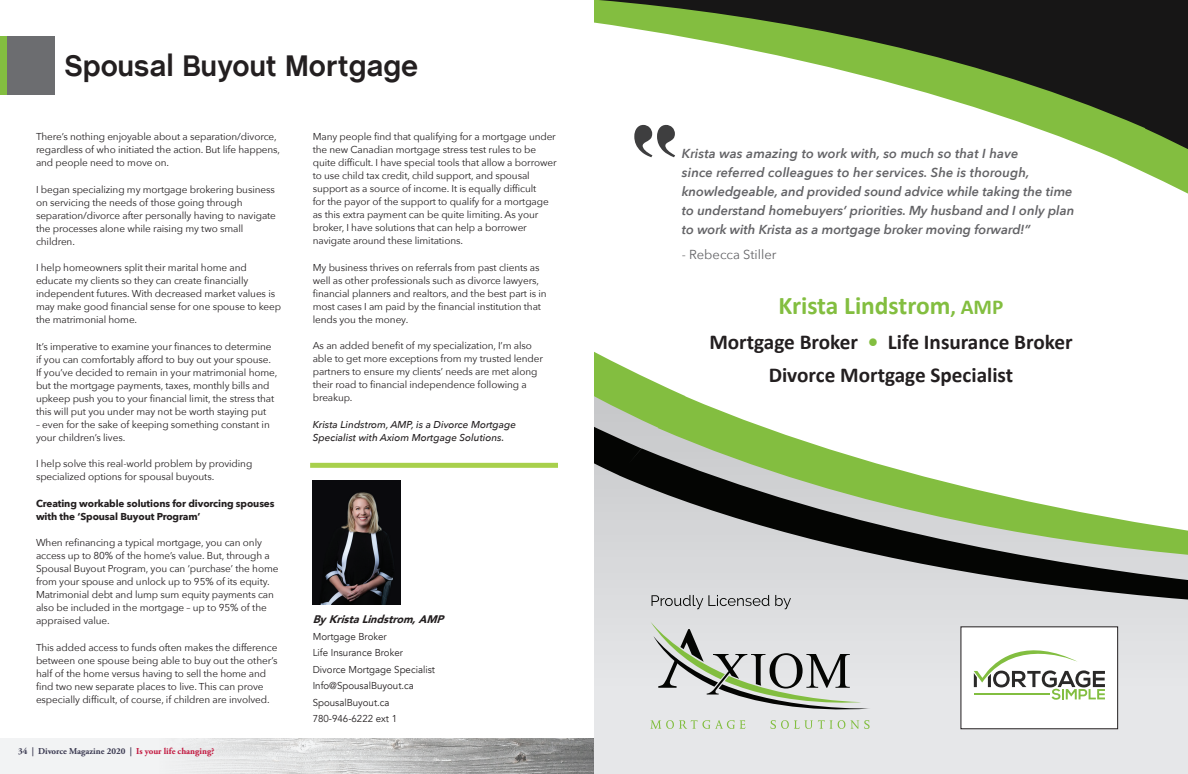
<style>
.page{position:relative;width:1188px;height:774px;background:#fff}
.page>*{position:absolute;margin:0;border:0;box-sizing:border-box;transform-origin:0 0}
.t1{font:700 30px "Chalet";color:#231f20}
.t2{font:700 25.5px "Calibri";color:#83be40}
.t3{font:700 21.2px/32.9px "Calibri";color:#231f20;text-align:center}
.t4{font:italic 600 13px/19px "Avenir Next";color:#636366}
.t5{font:13px "Avenir Next";color:#636366}
.t6{font:italic 900 11px "Avenir";color:#231f20}
.t7{font:10px/13px "Avenir Next";letter-spacing:-.01em;color:#231f20}
.t8{font:10px/16.5px "Avenir";color:#231f20}
.t9{font:italic 500 10px/13px "Avenir Next";color:#231f20}
.t10{font:700 10px/13px "Avenir Next";letter-spacing:-.01em;color:#231f20}
.t11{font:700 9px "Adobe Garamond Pro";color:#3c3b52}
.s1{color:#c2163e}
.s2{font-size:21.2px}
.s3{color:#83be40}
</style>
<div class="page">
<img style="left:0;top:738px;width:594px;height:36px">
<div style="left:594px;top:629px;width:594px;height:145px;background:#e6e7e9"></div>
<svg style="left:594px;top:0;width:594px;height:60px;background:#4b583a"></svg>
<svg style="left:643px;top:60px;width:545px;height:96px"></svg>
<svg style="left:594px;top:156px;width:594px;height:473px"></svg>
<div style="left:0;top:36px;width:54px;height:58px;background:#6c6d70"></div>
<img style="left:313px;top:481px;width:88px;height:123px">
<div style="left:310px;top:463px;width:248px;height:5px;background:#a8d04c"></div>
<div style="left:0;top:36px;width:6px;height:58px;background:#83be40"></div>
<svg style="left:650px;top:621px;width:221px;height:92px;background:#c3c6c2"></svg>
<svg style="left:650px;top:720px;width:96px;height:9px"></svg>
<svg style="left:770px;top:720px;width:100px;height:9px"></svg>
<svg style="left:652px;top:595px;width:117px;height:14px;background:#b6b7b8"></svg>
<svg style="left:775px;top:595px;width:16px;height:14px"></svg>
<div style="left:961px;top:627px;width:157px;height:102px;background:#fff"></div>
<svg style="left:974px;top:650px;width:131px;height:50px"></svg>
<div style="left:961px;top:627px;width:157px;height:102px;border:1px solid #231f20"></div>
<svg style="left:634px;top:125px;width:41px;height:32px"></svg>
<h1 class="t1" style="left:64px;top:48px;width:355px">Spousal Buyout Mortgage</h1>
<p class="t7" style="left:36px;top:130px;width:246px">There’s nothing enjoyable about a separation/divorce, regardless of who initiated the action. But life happens, and people need to move on.</p>
<p class="t7" style="left:36px;top:183px;width:241px">I began specializing my mortgage brokering business on servicing the needs of those going through separation/divorce after personally having to navigate the processes alone while raising my two small children.</p>
<p class="t7" style="left:36px;top:261px;width:247px">I help homeowners split their marital home and educate my clients so they can create financially independent futures. With decreased market values is may make good financial sense for one spouse to keep the matrimonial home.</p>
<p class="t7" style="left:36px;top:340px;width:243px">It’s imperative to examine your finances to determine if you can comfortably afford to buy out your spouse.<br>If you’ve decided to remain in your matrimonial home, but the mortgage payments, taxes, monthly bills and upkeep push you to your financial limit, the stress that this will put you under may not be worth staying put</p>
<p class="t7" style="left:36px;top:418px;width:235px">– even for the sake of keeping something constant in your children’s lives.</p>
<p class="t7" style="left:36px;top:457px;width:218px">I help solve this real-world problem by providing specialized options for spousal buyouts.</p>
<p class="t10" style="left:36px;top:497px;width:240px">Creating workable solutions for divorcing spouses with the ‘Spousal Buyout Program’</p>
<p class="t7" style="left:36px;top:536px;width:244px">When refinancing a typical mortgage, you can only access up to 80% of the home’s value. But, through a Spousal Buyout Program, you can ‘purchase’ the home from your spouse and unlock up to 95% of its equity.<br>Matrimonial debt and lump sum equity payments can also be included in the mortgage – up to 95% of the appraised value.</p>
<p class="t7" style="left:36px;top:641px;width:243px">This added access to funds often makes the difference between one spouse being able to buy out the other’s half of the home versus having to sell the home and find two new separate places to live. This can prove especially difficult, of course, if children are involved.</p>
<p class="t11" style="left:18px;top:746px;width:198px">34 | Divorce Magazine 2020 | <span class="s1">Is your life changing?</span></p>
<p class="t7" style="left:313px;top:130px;width:245px">Many people find that qualifying for a mortgage under the new Canadian mortgage stress test rules to be quite difficult. I have special tools that allow a borrower to use child tax credit, child support, and spousal support as a source of income. It is equally difficult<br>for the payor of the support to qualify for a mortgage as this extra payment can be quite limiting. As your broker, I have solutions that can help a borrower navigate around these limitations.</p>
<p class="t7" style="left:313px;top:261px;width:236px">My business thrives on referrals from past clients as well as other professionals such as divorce lawyers, financial planners and realtors, and the best part is in most cases I am paid by the financial institution that lends you the money.</p>
<p class="t7" style="left:313px;top:339px;width:232px">As an added benefit of my specialization, I’m also able to get more exceptions from my trusted lender partners to ensure my clients’ needs are met along their road to financial independence following a breakup.</p>
<p class="t9" style="left:313px;top:417px;width:205px">Krista Lindstrom, AMP, is a Divorce Mortgage<br>Specialist with Axiom Mortgage Solutions.</p>
<p class="t6" style="left:313px;top:610px;width:135px">By KristaLindstrom,AMP</p>
<p class="t8" style="left:313px;top:628px;width:124px">Mortgage Broker<br>Life Insurance Broker<br>Divorce Mortgage Specialist<br>Info@SpousalBuyout.ca<br>SpousalBuyout.ca<br>780-946-6222 ext 1</p>
<p class="t4" style="left:682px;top:144px;width:394px">Krista was amazing to work with, so much so that I have<br>since referred colleagues to her services. She is thorough, knowledgeable, and provided sound advice while taking the time to understand homebuyers’ priorities. My husband and I only plan to work with Krista as a mortgage broker moving forward!”</p>
<h3 class="t5" style="left:682px;top:247px;width:96px">- Rebecca Stiller</h3>
<h2 class="t2" style="left:778px;top:289px;width:227px">Krista Lindstrom<span class="s2">, AMP</span></h2>
<h3 class="t3" style="left:709px;top:325px;width:365px">Mortgage Broker <span class="s3">•</span> Life Insurance Broker<br>Divorce Mortgage Specialist</h3>
</div>
